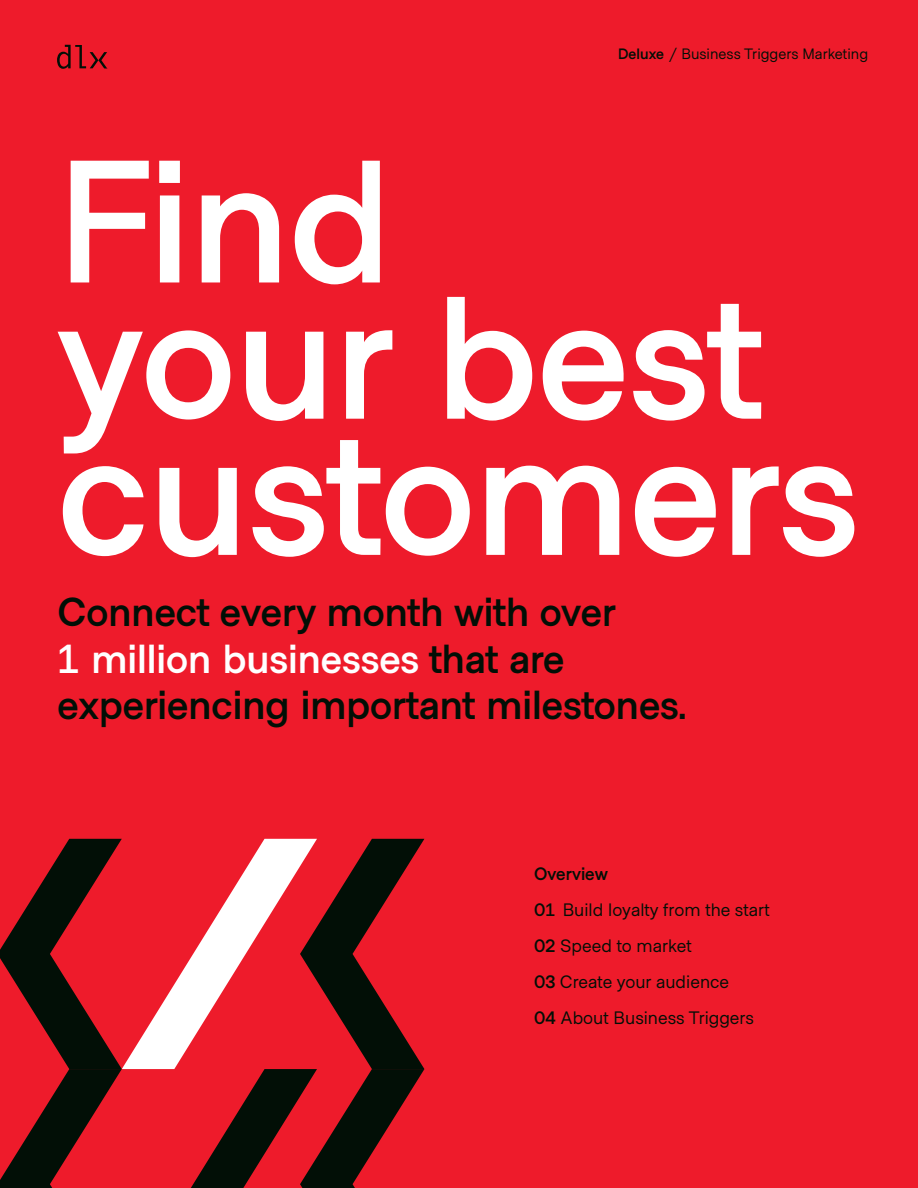
<style>
.page{position:relative;width:918px;height:1188px;background:#ee1b2b}
.page>*{position:absolute;margin:0;border:0;box-sizing:border-box;transform-origin:0 0}
.t1{font:700 174px/136.2px "Metro Sans";color:#fff}
.t2{font:700 40.5px/46.5px "Metro Sans";color:#020f06}
.t3{font:18px "Metro Sans";color:#020f06}
.t4{font:700 18px "Metro Sans";color:#020f06}
.t5{font:15px "Metro Sans";color:#020f06}
.s1{font-weight:700}
.s2{color:#fff}
</style>
<div class="page">
<svg style="left:58px;top:45px;width:49px;height:24px"></svg>
<svg style="left:0;top:839px;width:122px;height:349px"></svg>
<svg style="left:122px;top:957px;width:69px;height:112px"></svg>
<svg style="left:191px;top:839px;width:233px;height:349px"></svg>
<p class="t5" style="left:618px;top:45px;width:251px"><span class="s1">Deluxe</span> / Business Triggers Marketing</p>
<p class="t1" style="left:58px;top:161px;width:803px">Find<br>your best customers</p>
<p class="t2" style="left:58px;top:591px;width:630px">Connect every month with over<br><span class="s2">1 million businesses</span> that are experiencing important milestones.</p>
<p class="t4" style="left:534px;top:863px;width:75px">Overview</p>
<p class="t3" style="left:534px;top:899px;width:237px"><span class="s1">01</span> Build loyalty from the start</p>
<p class="t3" style="left:534px;top:935px;width:159px"><span class="s1">02</span> Speed to market</p>
<p class="t3" style="left:534px;top:971px;width:197px"><span class="s1">03</span> Create your audience</p>
<p class="t3" style="left:534px;top:1007px;width:221px"><span class="s1">04</span> About Business Triggers</p>
</div>
